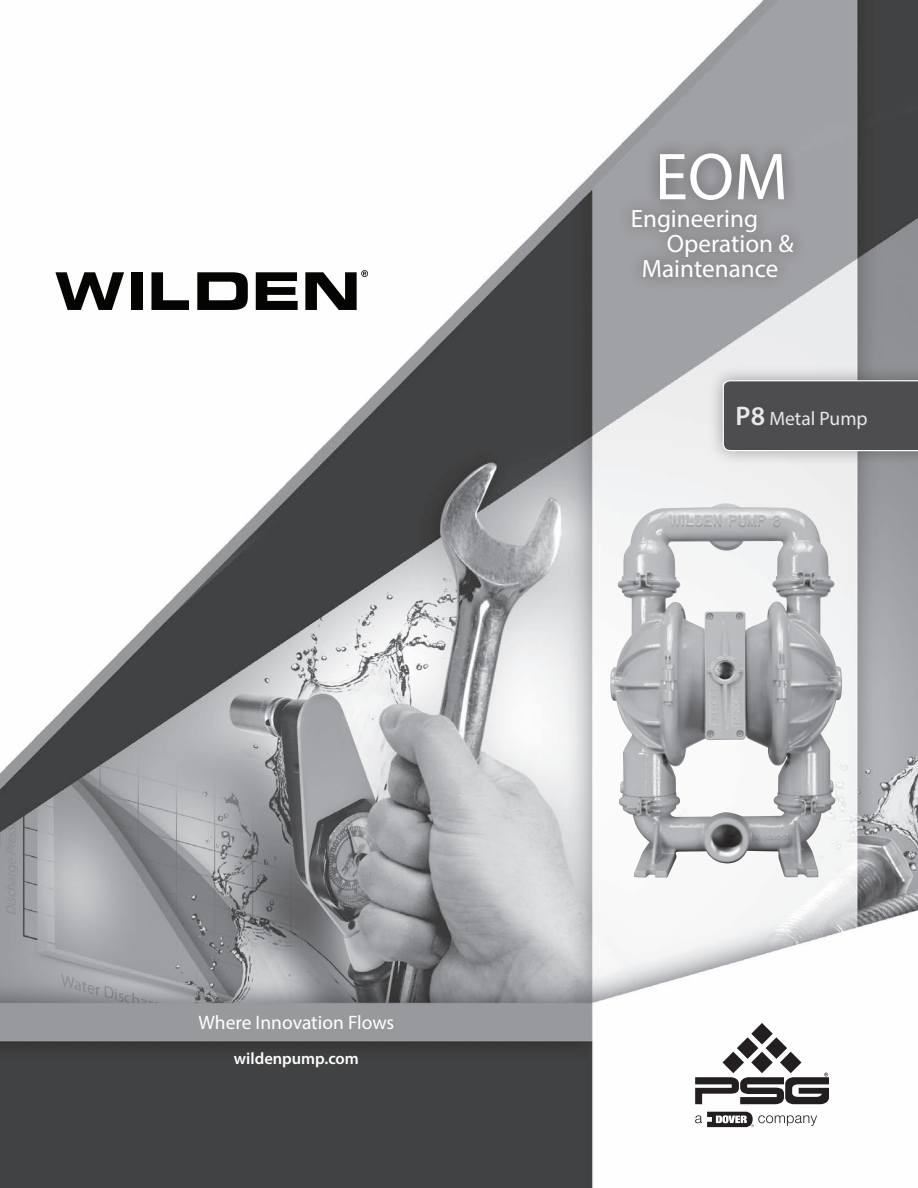
<style>
.page{position:relative;width:918px;height:1188px;background:#fff}
.page>*{position:absolute;margin:0;border:0;box-sizing:border-box;transform-origin:0 0}
.t1{font:66.9px "Myriad Pro";color:#fff}
.t2{font:25.05px "Myriad Pro";color:#fff}
.t3{font:19.5px "Myriad Pro";color:#fff}
.t4{font:19.5px "Myriad Pro";color:#e6e8e9}
.t5{font:600 16.5px "Myriad Pro";color:#fff}
.s1{font-weight:600;font-size:27px}
</style>
<div class="page">
<img style="left:0;top:0;width:918px;height:1188px">
<div style="left:707px;top:365px;width:211px;height:102px;background:#231f20;opacity:.4"></div>
<div style="left:722px;top:380px;width:196px;height:72px;background:#4d4d4f"></div>
<div style="left:132px;top:272px;width:11px;height:38px;background:#040503"></div>
<svg style="left:256px;top:272px;width:42px;height:38px"></svg>
<svg style="left:305px;top:270px;width:63px;height:40px"></svg>
<svg style="left:197px;top:272px;width:51px;height:38px"></svg>
<svg style="left:151px;top:272px;width:38px;height:38px"></svg>
<svg style="left:55px;top:272px;width:69px;height:38px"></svg>
<svg style="left:695px;top:1023px;width:134px;height:81px"></svg>
<svg style="left:695px;top:1112px;width:122px;height:15px"></svg>
<div style="left:618px;top:139px;width:190px;height:152px;background:#231f20;opacity:.55"></div>
<img style="left:610px;top:504px;width:232px;height:374px">
<p class="t3" style="left:199px;top:1011px;width:197px">Where Innovation Flows</p>
<p class="t5" style="left:234px;top:1048px;width:127px">wildenpump.com</p>
<h1 class="t1" style="left:655px;top:136px;width:134px">EOM</h1>
<p class="t2" style="left:631px;top:203px;width:129px">Engineering</p>
<p class="t2" style="left:667px;top:228px;width:128px">Operation &amp;</p>
<p class="t2" style="left:642px;top:253px;width:138px">Maintenance</p>
<p class="t4" style="left:736px;top:407px;width:134px"><span class="s1">P8</span> Metal Pump</p>
</div>
